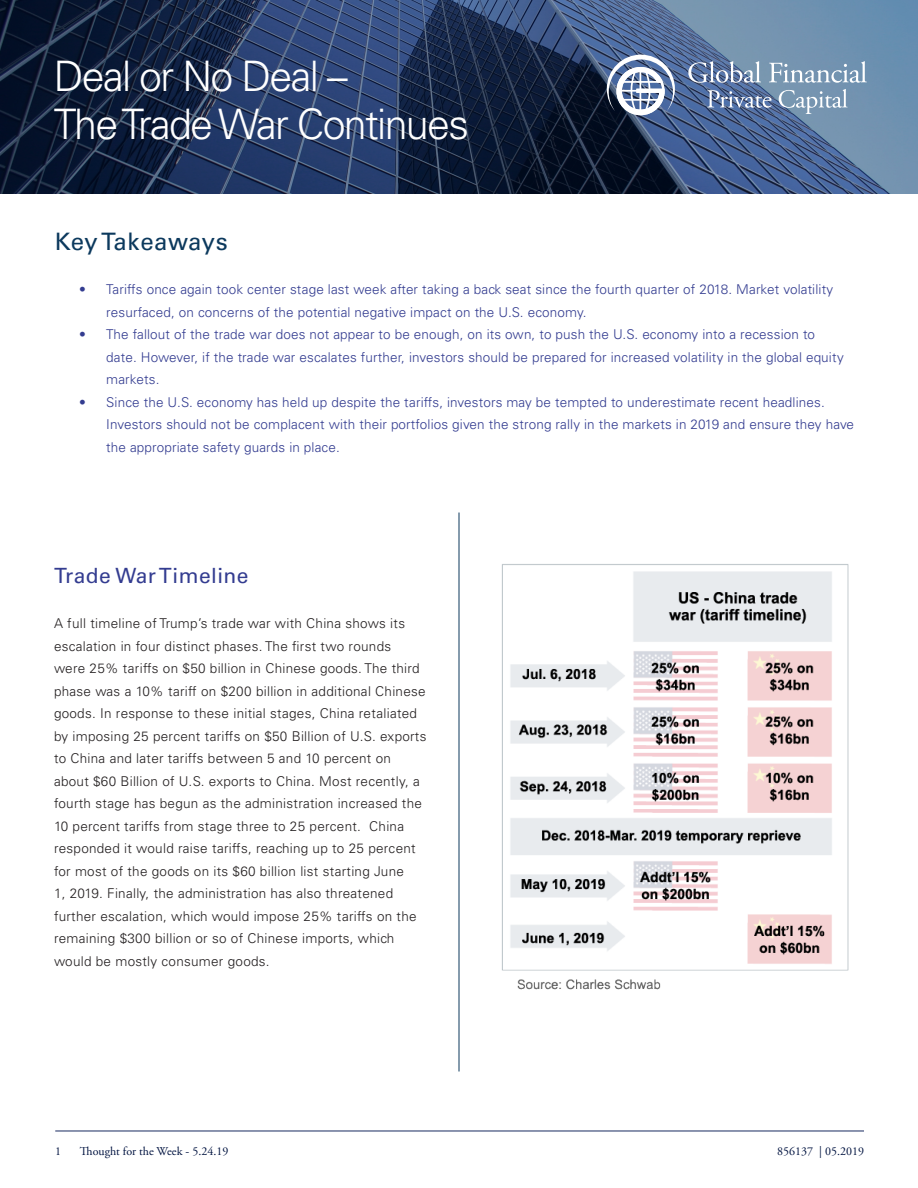
<style>
.page{position:relative;width:918px;height:1188px;background:#fff}
.page>*{position:absolute;margin:0;border:0;box-sizing:border-box;transform-origin:0 0}
.t1{font:300 42px/48px "Univers LT Std";letter-spacing:-.04em;color:#fff}
.Blue_Heading_Caps{font:24px "Univers LT Std";letter-spacing:.02em;color:#0c395d}
.Green_Copy_Bullets{font:21px "Univers LT Std";letter-spacing:.02em;color:#333c90}
.Green_Copy_Bullets-2{font:300 13.5px/22.5px "Univers LT Std";letter-spacing:.02em;color:#231f20}
.t2{font:300 13.5px/22.5px "Univers LT Std";letter-spacing:.01em;color:#333c90}
.t3{font:12px "Adobe Garamond Pro";color:#001340}
</style>
<div class="page">
<hr style="left:55px;top:1131px;width:809px;height:1px;background:#182a60">
<svg style="left:0;top:0;width:918px;height:193px;background:#2d4265"></svg>
<svg style="left:607px;top:55px;width:68px;height:60px"></svg>
<svg style="left:688px;top:61px;width:73px;height:22px"></svg>
<svg style="left:769px;top:61px;width:98px;height:22px;background:#93abc2"></svg>
<svg style="left:707px;top:90px;width:65px;height:18px"></svg>
<svg style="left:779px;top:89px;width:69px;height:25px;background:#8ca5bc"></svg>
<img style="left:502px;top:564px;width:347px;height:426px">
<hr style="left:459px;top:513px;width:1px;height:558px;background:#0c395d">
<h1 class="t1" style="left:54px;top:52px;width:417px">Deal or No Deal –<br>The Trade War Continues</h1>
<p class="Blue_Heading_Caps" style="left:55px;top:227px;width:174px">Key Takeaways</p>
<p class="t2" style="left:106px;top:278px;width:729px;text-indent:-27px">• Tariffs once again took center stage last week after taking a back seat since the fourth quarter of 2018. Market volatility resurfaced, on concerns of the potential negative impact on the U.S. economy.</p>
<p class="t2" style="left:106px;top:323px;width:739px;text-indent:-27px">• The fallout of the trade war does not appear to be enough, on its own, to push the U.S. economy into a recession to date. However, if the trade war escalates further, investors should be prepared for increased volatility in the global equity markets.</p>
<p class="t2" style="left:106px;top:391px;width:749px;text-indent:-27px">• Since the U.S. economy has held up despite the tariffs, investors may be tempted to underestimate recent headlines.<br>Investors should not be complacent with their portfolios given the strong rally in the markets in 2019 and ensure they have the appropriate safety guards in place.</p>
<p class="Green_Copy_Bullets" style="left:54px;top:563px;width:196px">Trade War Timeline</p>
<p class="Green_Copy_Bullets-2" style="left:54px;top:612px;width:374px">A full timeline of Trump’s trade war with China shows its escalation in four distinct phases. The first two rounds<br>were 25% tariffs on $50 billion in Chinese goods. The third phase was a 10% tariff on $200 billion in additional Chinese goods. In response to these initial stages, China retaliated by imposing 25 percent tariffs on $50 Billion of U.S. exports to China and later tariffs between 5 and 10 percent on about $60 Billion of U.S. exports to China. Most recently, a fourth stage has begun as the administration increased the 10 percent tariffs from stage three to 25 percent. China responded it would raise tariffs, reaching up to 25 percent for most of the goods on its $60 billion list starting June<br>1, 2019. Finally, the administration has also threatened further escalation, which would impose 25% tariffs on the remaining $300 billion or so of Chinese imports, which would be mostly consumer goods.</p>
<p class="t3" style="left:55px;top:1144px;width:7px">1</p>
<p class="t3" style="left:80px;top:1144px;width:150px">Thought for the Week - 5.24.19</p>
<p class="t3" style="left:777px;top:1144px;width:88px">856137 | 05.2019</p>
</div>
